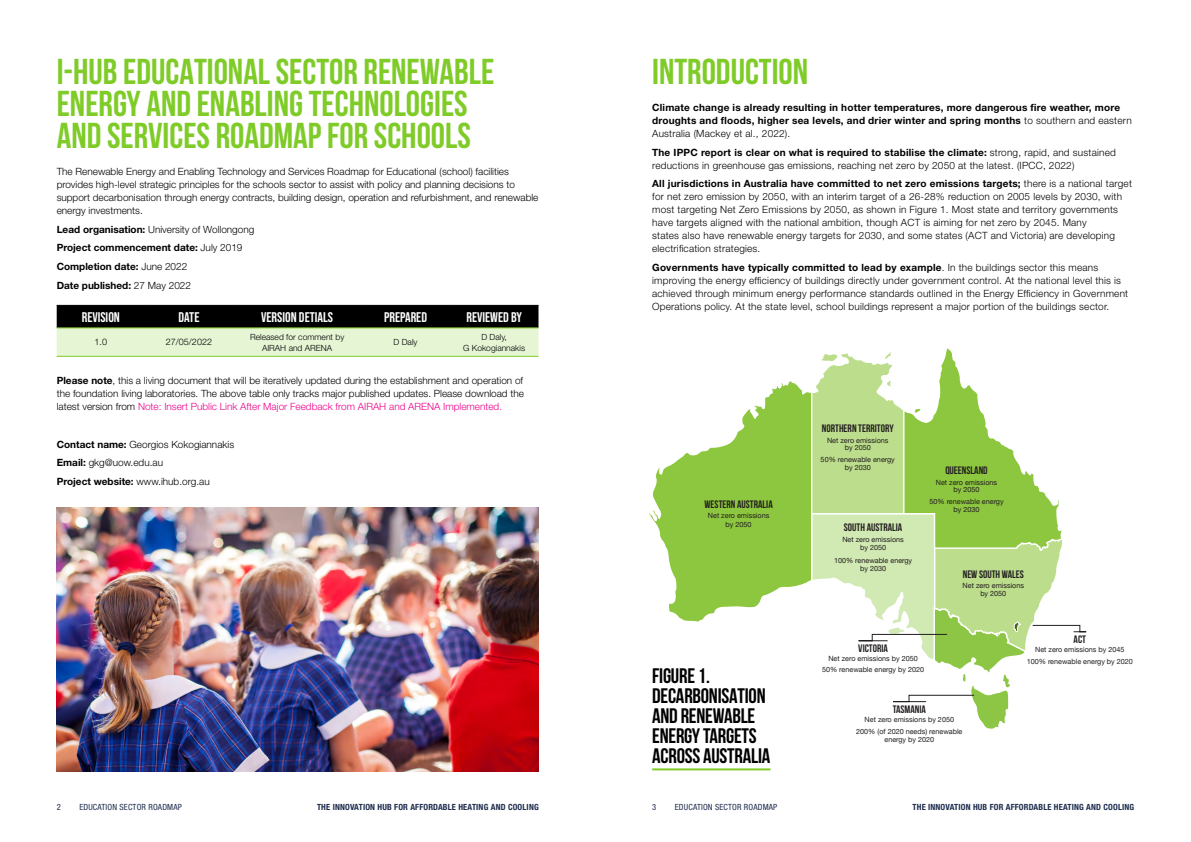
<style>
.page{position:relative;width:1191px;height:842px;background:#fff}
.page>*{position:absolute;margin:0;border:0;box-sizing:border-box;transform-origin:0 0}
.t1{font:700 36px/32px "Bebas Neue";color:#7fcb28}
.t2{font:700 21px/20px "Bebas Neue";letter-spacing:-.01em;color:#000}
.t3{font:700 14px "Bebas Neue Pro";color:#fff}
.t4{font:700 10.8px "Bebas Neue";color:#231f20}
.t5{font:300 10px/13px "Helvetica Neue LT Std";letter-spacing:.02em;color:#000}
.t6{font:300 10px/13px "Helvetica Neue LT Std";color:#000}
.t7{font:700 10px/13px "Helvetica Neue LT Std";letter-spacing:.02em;color:#000}
.t8{font:700 10px/18.7px "Helvetica Neue LT Std";color:#000}
.t9{font:300 9px "Helvetica Neue LT Std";color:#000}
.t10{font:700 condensed 8.5px "Helvetica Neue LT Std";letter-spacing:.02em;color:#1e2d4e}
.t11{font:300 8.5px/11px "Helvetica Neue LT Std";color:#000;text-align:center}
.t12{font:condensed 8.5px "Helvetica Neue LT Std";letter-spacing:.02em;color:#1e2d4e}
.t13{font:7.2px/7.8px "Helvetica Neue";color:#231f20;text-align:center}
.s1{font-weight:300}
.s2{font-weight:700}
.s3{color:#ec008c}
</style>
<div class="page">
<svg style="left:57px;top:306px;width:481px;height:50px;background:#828b77"></svg>
<hr style="left:57px;top:305px;width:88px;height:1px;background:#000">
<hr style="left:145px;top:305px;width:88px;height:1px;background:#000">
<hr style="left:233px;top:305px;width:128px;height:1px;background:#000">
<hr style="left:361px;top:305px;width:89px;height:1px;background:#000">
<hr style="left:450px;top:305px;width:88px;height:1px;background:#000">
<hr style="left:57px;top:327px;width:88px;height:1px;background:#7fcb28">
<hr style="left:145px;top:327px;width:88px;height:1px;background:#7fcb28">
<hr style="left:233px;top:327px;width:128px;height:1px;background:#7fcb28">
<hr style="left:361px;top:327px;width:89px;height:1px;background:#7fcb28">
<hr style="left:450px;top:327px;width:88px;height:1px;background:#7fcb28">
<hr style="left:57px;top:356px;width:88px;height:1px;background:#7fcb28">
<hr style="left:145px;top:356px;width:88px;height:1px;background:#7fcb28">
<hr style="left:233px;top:356px;width:128px;height:1px;background:#7fcb28">
<hr style="left:361px;top:356px;width:89px;height:1px;background:#7fcb28">
<hr style="left:450px;top:356px;width:88px;height:1px;background:#7fcb28">
<svg style="left:649px;top:348px;width:437px;height:381px"></svg>
<hr style="left:652px;top:768px;width:118px;height:2px;background:#7fcb28">
<img style="left:57px;top:507px;width:482px;height:264px">
<h1 class="t1" style="left:57px;top:55px;width:439px">I-HUB EDUCATIONAL SECTOR RENEWABLE<br>ENERGY AND ENABLING TECHNOLOGIES<br>AND SERVICES ROADMAP FOR SCHOOLS</h1>
<p class="t6" style="left:57px;top:165px;width:483px">The Renewable Energy and Enabling Technology and Services Roadmap for Educational (school) facilities provides high-level strategic principles for the schools sector to assist with policy and planning decisions to support decarbonisation through energy contracts, building design, operation and refurbishment, and renewable energy investments.</p>
<p class="t8" style="left:57px;top:219px;width:199px">Lead organisation: <span class="s1">University of Wollongong </span>Project commencement date: <span class="s1">July 2019<br></span>Completion date: <span class="s1">June 2022<br></span>Date published: <span class="s1">27 May 2022</span></p>
<h3 class="t3" style="left:82px;top:309px;width:40px">REVISION</h3>
<h3 class="t3" style="left:179px;top:309px;width:22px">DATE</h3>
<h3 class="t3" style="left:261px;top:309px;width:73px">VERSION DETIALS</h3>
<h3 class="t3" style="left:384px;top:309px;width:44px">PREPARED</h3>
<h3 class="t3" style="left:466px;top:309px;width:57px">REVIEWED BY</h3>
<p class="t9" style="left:95px;top:337px;width:14px">1.0</p>
<p class="t9" style="left:166px;top:337px;width:48px">27/05/2022</p>
<p class="t11" style="left:250px;top:331px;width:96px">Released for comment by<br>AIRAH and ARENA</p>
<p class="t11" style="left:393px;top:336px;width:25px">D Daly</p>
<p class="t11" style="left:463px;top:331px;width:64px">D Daly,<br>G Kokogiannakis</p>
<p class="t5" style="left:57px;top:374px;width:469px;text-align:justify"><span class="s2">Please note</span>, this a living document that will be iteratively updated during the establishment and operation of the foundation living laboratories. The above table only tracks major published updates. Please download the latest version from <span class="s3">Note: Insert Public Link After Major Feedback from AIRAH and ARENA Implemented.</span></p>
<p class="t6" style="left:57px;top:435px;width:179px;line-height:18.7px"><span class="s2">Contact name:</span> Georgios Kokogiannakis<br><span class="s2">Email:</span> gkg@uow.edu.au<br><span class="s2">Project website:</span> www.ihub.org.au</p>
<h1 class="t1" style="left:652px;top:55px;width:157px">INTRODUCTION</h1>
<p class="t7" style="left:652px;top:101px;width:481px">Climate change is already resulting in hotter temperatures, more dangerous fire weather, more droughts and floods, higher sea levels, and drier winter and spring months <span class="s1">to southern and eastern<br>Australia (Mackey et al., 2022).</span></p>
<p class="t5" style="left:652px;top:145px;width:465px"><span class="s2">The IPPC report is clear on what is required to stabilise the climate:</span> strong, rapid, and sustained reductions in greenhouse gas emissions, reaching net zero by 2050 at the latest. (IPCC, 2022)</p>
<p class="t5" style="left:652px;top:177px;width:481px"><span class="s2">All jurisdictions in Australia have committed to net zero emissions targets;</span> there is a national target for net zero emission by 2050, with an interim target of a 26-28% reduction on 2005 levels by 2030, with most targeting Net Zero Emissions by 2050, as shown in Figure 1. Most state and territory governments have targets aligned with the national ambition, though ACT is aiming for net zero by 2045. Many<br>states also have renewable energy targets for 2030, and some states (ACT and Victoria) are developing electrification strategies.</p>
<p class="t5" style="left:652px;top:261px;width:477px"><span class="s2">Governments have typically committed to lead by example</span>. In the buildings sector this means improving the energy efficiency of buildings directly under government control. At the national level this is achieved through minimum energy performance standards outlined in the Energy Efficiency in Government Operations policy. At the state level, school buildings represent a major portion of the buildings sector.</p>
<p class="t4" style="left:704px;top:498px;width:70px">WESTERN AUSTRALIA</p>
<p class="t13" style="left:708px;top:512px;width:63px;line-height:8.7px">Net zero emissions by 2050</p>
<h2 class="t2" style="left:652px;top:665px;width:120px">FIGURE 1.<br>DECARBONISATION<br>AND RENEWABLE<br>ENERGY TARGETS<br>ACROSS AUSTRALIA</h2>
<p class="t4" style="left:822px;top:423px;width:73px">NORTHERN TERRITORY</p>
<p class="t13" style="left:827px;top:437px;width:63px;line-height:6.9px">Net zero emissions by 2050</p>
<p class="t13" style="left:820px;top:456px;width:76px">50% renewable energy by 2030</p>
<p class="t4" style="left:844px;top:522px;width:60px">SOUTH AUSTRALIA</p>
<p class="t13" style="left:842px;top:536px;width:63px">Net zero emissions by 2050</p>
<p class="t13" style="left:834px;top:556px;width:80px;line-height:8.7px">100% renewable energy by 2030</p>
<p class="t4" style="left:945px;top:465px;width:44px">QUEENSLAND</p>
<p class="t13" style="left:935px;top:479px;width:63px;line-height:6.9px">Net zero emissions by 2050</p>
<p class="t13" style="left:929px;top:498px;width:76px">50% renewable energy by 2030</p>
<p class="t4" style="left:962px;top:568px;width:63px">NEW SOUTH WALES</p>
<p class="t13" style="left:962px;top:582px;width:63px">Net zero emissions by 2050</p>
<p class="t4" style="left:858px;top:642px;width:31px">VICTORIA</p>
<p class="t13" style="left:822px;top:653px;width:104px;line-height:11px">Net zero emissions by 2050<br>50% renewable energy by 2020</p>
<p class="t4" style="left:892px;top:703px;width:35px">TASMANIA</p>
<p class="t13" style="left:856px;top:714px;width:108px;line-height:11.9px">Net zero emissions by 2050<br>200% (of 2020 needs) renewable</p>
<p class="t13" style="left:884px;top:736px;width:51px">energy by 2020</p>
<p class="t4" style="left:1073px;top:633px;width:14px">ACT</p>
<p class="t13" style="left:1026px;top:645px;width:108px;line-height:11px">Net zero emissions by 2045<br>100% renewable energy by 2020</p>
<p class="t12" style="left:57px;top:802px;width:6px">2</p>
<p class="t12" style="left:79px;top:802px;width:104px">EDUCATION SECTOR ROADMAP</p>
<p class="t10" style="left:317px;top:801px;width:223px">THE INNOVATION HUB FOR AFFORDABLE HEATING AND COOLING</p>
<p class="t12" style="left:652px;top:802px;width:6px">3</p>
<p class="t12" style="left:675px;top:802px;width:104px">EDUCATION SECTOR ROADMAP</p>
<p class="t10" style="left:912px;top:801px;width:223px">THE INNOVATION HUB FOR AFFORDABLE HEATING AND COOLING</p>
</div>
